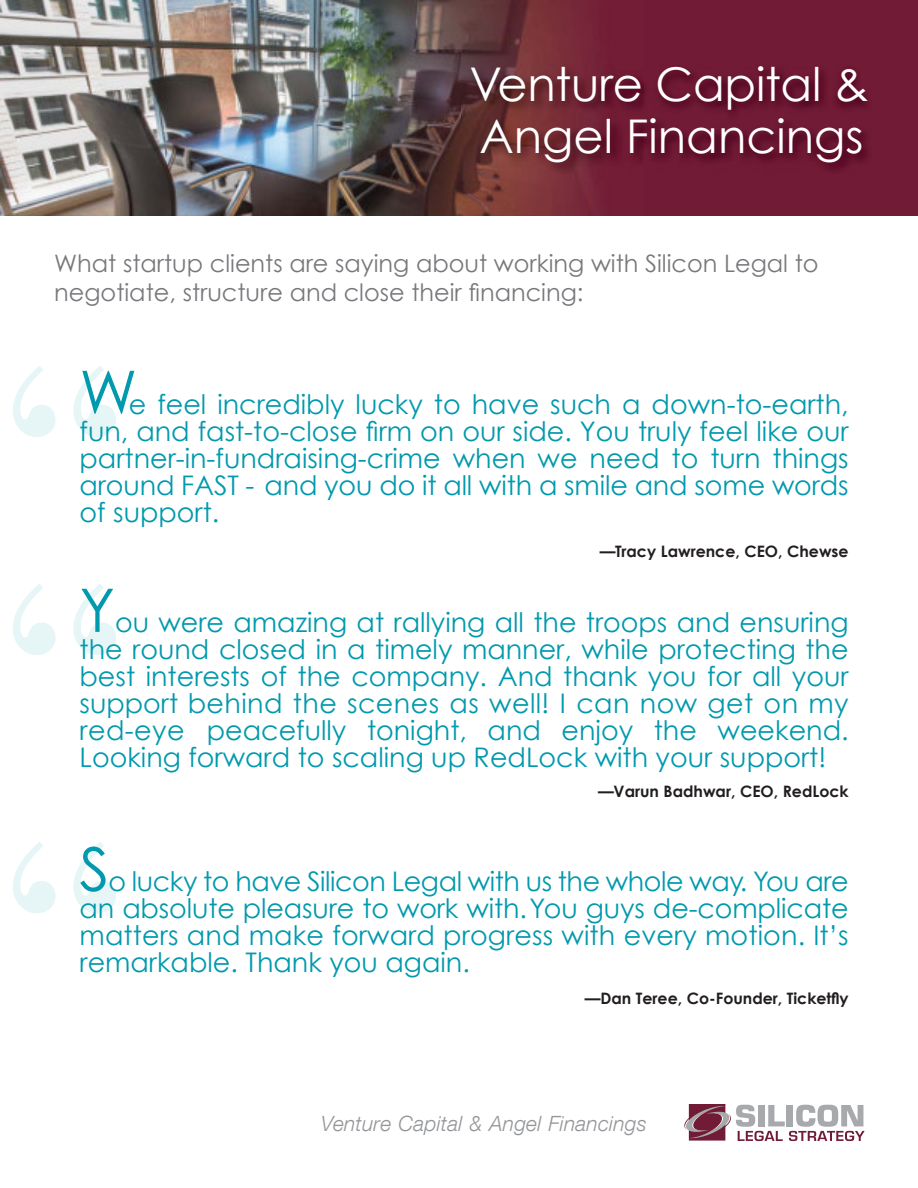
<style>
.page{position:relative;width:918px;height:1188px;background:#fff}
.page>*{position:absolute;margin:0;border:0;box-sizing:border-box;transform-origin:0 0}
.t1{font:270px "Bodoni";color:rgb(8 154 173/.1)}
.t2{font:60px "Century Gothic";color:#0099ad}
.t3{font:46.5px/52.5px "Century Gothic";color:#fff}
.t4{font:27px/27px "Century Gothic";color:#0099ad;text-align:justify}
.t5{font:24px/28.8px "Century Gothic";color:#77787b}
.t6{font:italic 300 21px "Helvetica Neue LT Com";letter-spacing:.01em;color:#939598}
.t7{font:700 15.75px "Century Gothic";color:#221e1f}
</style>
<div class="page">
<div style="left:0;top:0;width:918px;height:216px;background:#721b36"></div>
<img style="left:0;top:0;width:482px;height:216px">
<img style="left:482px;top:0;width:108px;height:53px">
<img style="left:482px;top:181px;width:115px;height:35px">
<img style="left:461px;top:53px;width:407px;height:128px">
<svg style="left:684px;top:1104px;width:181px;height:37px"></svg>
<h3 class="t3" style="left:470px;top:62px;width:401px">Venture Capital &amp;<br>Angel Financings</h3>
<p class="t5" style="left:54px;top:251px;width:766px">What startup clients are saying about working with Silicon Legal to negotiate, structure and close their financing:</p>
<h1 class="t1" style="left:0;top:366px;width:131px">“</h1>
<h2 class="t2" style="left:80px;top:369px;width:59px">W</h2>
<p class="t4" style="left:80px;top:393px;width:771px;text-indent:49px">e feel incredibly lucky to have such a down-to-earth, fun, and fast-to-close firm on our side. You truly feel like our partner-in-fundraising-crime when we need to turn things around FAST - and you do it all with a smile and some words of support.</p>
<p class="t7" style="left:600px;top:545px;width:250px">—Tracy Lawrence, CEO, Chewse</p>
<h1 class="t1" style="left:0;top:584px;width:131px">“</h1>
<h2 class="t2" style="left:80px;top:587px;width:37px">Y</h2>
<p class="t4" style="left:80px;top:611px;width:771px;text-indent:36px">ou were amazing at rallying all the troops and ensuring the round closed in a timely manner, while protecting the best interests of the company. And thank you for all your support behind the scenes as well! I can now get on my red-eye peacefully tonight, and enjoy the weekend.<br>Looking forward to scaling up RedLock with your support!</p>
<p class="t7" style="left:598px;top:785px;width:252px">—Varun Badhwar, CEO, RedLock</p>
<h1 class="t1" style="left:0;top:842px;width:131px">“</h1>
<h2 class="t2" style="left:80px;top:846px;width:31px">S</h2>
<p class="t4" style="left:80px;top:870px;width:771px;text-indent:29px">o lucky to have Silicon Legal with us the whole way. You are an absolute pleasure to work with.You guys de-complicate matters and make forward progress with every motion. It’s remarkable. Thank you again.</p>
<p class="t7" style="left:585px;top:993px;width:265px">—Dan Teree, Co-Founder, Ticketfly</p>
<p class="t6" style="left:321px;top:1116px;width:327px">Venture Capital &amp; Angel Financings</p>
</div>
